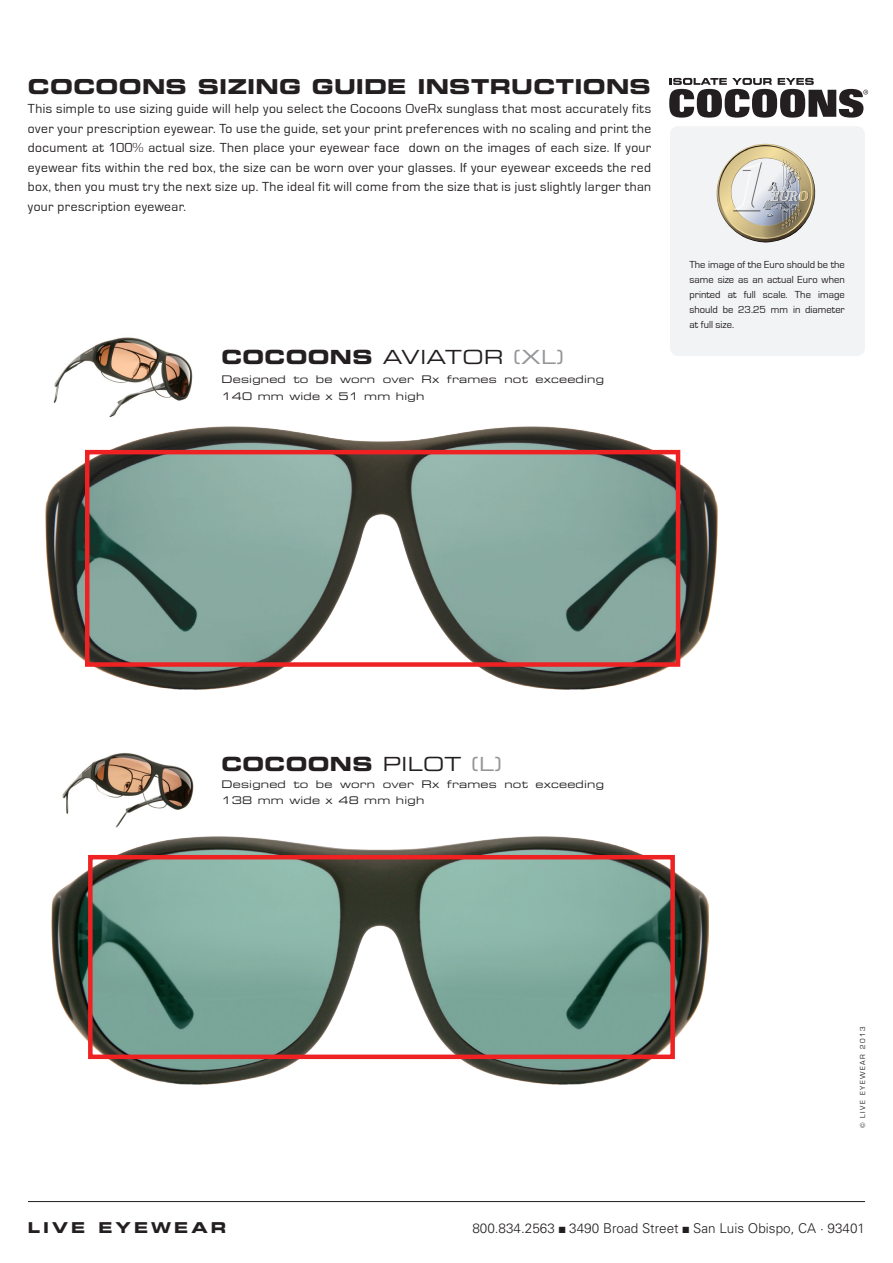
<style>
.page{position:relative;width:893px;height:1263px;background:#fff}
.page>*{position:absolute;margin:0;border:0;box-sizing:border-box;transform-origin:0 0}
.t1{font:20.55px "Eurostile Bold Extended Two";letter-spacing:.015em;color:#231f20}
.t2{font:19.5px "Eurostile Bold Extended Two";letter-spacing:.02em;color:#231f20}
.t3{font:15px "Eurostile Bold Extended Two";letter-spacing:.2em;color:#231f20}
.t4{font:13.5px/19.5px "Eurostile";letter-spacing:.035em;color:#231f20;text-align:justify}
.t5{font:300 13.5px "Univers";color:#231f20}
.t6{font:10.5px/15px "Eurostile";color:#231f20;text-align:justify}
.t7{font:10.5px/16.5px "Eurostile Extended Two";letter-spacing:.02em;color:#231f20}
.t8{font:7.5px "Eurostile";letter-spacing:.2em;color:#231f20}
.s1{font-family:"Eurostile Extended Two"}
.s2{font-family:"Eurostile Extended Two";color:#939598}
</style>
<div class="page">
<div style="left:670px;top:126px;width:195px;height:230px;background:#f2f3f4;border-radius:9px"></div>
<hr style="left:28px;top:1201px;width:837px;height:1px;background:#231f20">
<img style="left:716px;top:144px;width:99px;height:99px">
<svg style="left:669px;top:78px;width:199px;height:40px"></svg>
<img style="left:53px;top:337px;width:170px;height:90px">
<img style="left:62px;top:753px;width:132px;height:75px">
<img style="left:46px;top:427px;width:672px;height:263px">
<div style="left:85px;top:450px;width:595px;height:217px;border:5px solid #ee2123"></div>
<img style="left:52px;top:836px;width:657px;height:248px">
<div style="left:88px;top:855px;width:587px;height:204px;border:5px solid #ee2123"></div>
<h1 class="t1" style="left:28px;top:72px;width:624px">COCOONS SIZING GUIDE INSTRUCTIONS</h1>
<p class="t4" style="left:28px;top:99px;width:625px">This simple to use sizing guide will help you select the Cocoons OveRx sunglass that most accurately fits over your prescription eyewear. To use the guide, set your print preferences with no scaling and print the document at 100% actual size. Then place your eyewear face down on the images of each size. If your eyewear fits within the red box, the size can be worn over your glasses. If your eyewear exceeds the red box, then you must try the next size up. The ideal fit will come from the size that is just slightly larger than your prescription eyewear.</p>
<p class="t2" style="left:221px;top:343px;width:344px">COCOONS <span class="s1">AVIATOR</span> <span class="s2">(XL)</span></p>
<p class="t7" style="left:221px;top:371px;width:384px">Designed to be worn over Rx frames not exceeding<br>140 mm wide x 51 mm high</p>
<p class="t6" style="left:689px;top:258px;width:157px">The image of the Euro should be the same size as an actual Euro when printed at full scale. The image should be 23.25 mm in diameter at full size.</p>
<p class="t2" style="left:221px;top:750px;width:282px">COCOONS <span class="s1">PILOT</span> <span class="s2">(L)</span></p>
<p class="t7" style="left:221px;top:775px;width:384px">Designed to be worn over Rx frames not exceeding<br>138 mm wide x 48 mm high</p>
<p class="t8" style="left:858px;top:1128px;width:103px;rotate:-90deg">© LIVE EYEWEAR 2013</p>
<p class="t3" style="left:28px;top:1217px;width:200px">LIVE EYEWEAR</p>
<p class="t5" style="left:472px;top:1220px;width:394px">800.834.2563 ■ 3490 Broad Street ■ San Luis Obispo, CA · 93401</p>
</div>
